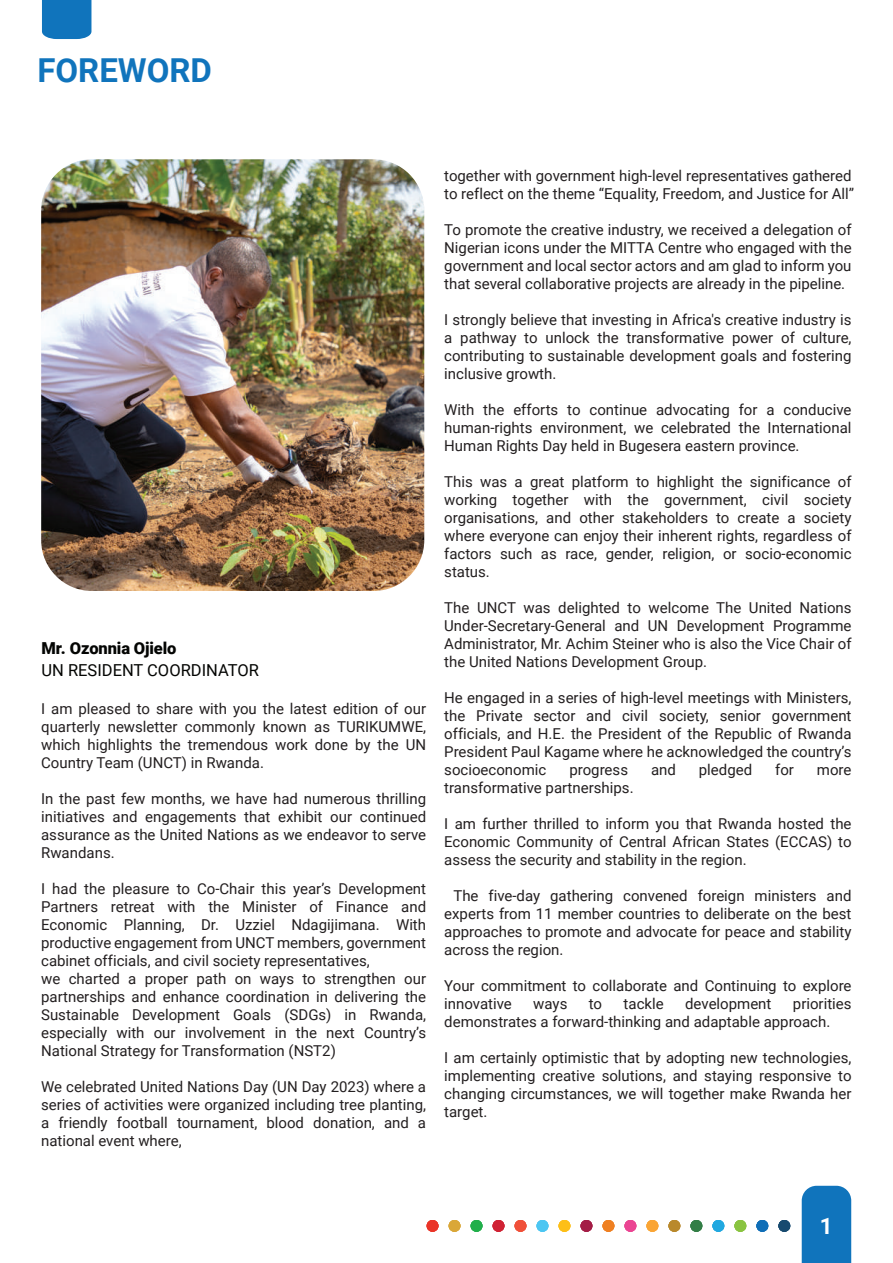
<style>
.page{position:relative;width:893px;height:1263px;background:#fff}
.page>*{position:absolute;margin:0;border:0;box-sizing:border-box;transform-origin:0 0}
.t1{font:700 33px "Roboto";color:#1074bc}
.t2{font:700 22.5px "Roboto";color:#fff}
.t3{font:16.5px "Roboto";color:#040503}
.t4{font:900 16.5px "Roboto";letter-spacing:-.01em;color:#040503}
.t5{font:15px/18px "Roboto";color:#231f20;text-align:justify}
</style>
<div class="page">
<img style="left:41px;top:159px;width:383px;height:432px">
<div style="left:42px;top:0;width:49px;height:39px;background:#1074bc"></div>
<div style="left:427px;top:1220px;width:11px;height:12px;background:#ea3428;border-radius:50%"></div>
<div style="left:471px;top:1220px;width:11px;height:12px;background:#21af4b;border-radius:50%"></div>
<div style="left:515px;top:1220px;width:11px;height:12px;background:#f05039;border-radius:50%"></div>
<div style="left:559px;top:1220px;width:11px;height:12px;background:#fdbf17;border-radius:50%"></div>
<div style="left:602px;top:1220px;width:12px;height:12px;background:#ef8022;border-radius:50%"></div>
<div style="left:646px;top:1220px;width:12px;height:12px;background:#faa535;border-radius:50%"></div>
<div style="left:690px;top:1220px;width:12px;height:12px;background:#327e46;border-radius:50%"></div>
<div style="left:449px;top:1220px;width:11px;height:12px;background:#daa738;border-radius:50%"></div>
<div style="left:493px;top:1220px;width:11px;height:12px;background:#d02234;border-radius:50%"></div>
<div style="left:537px;top:1220px;width:11px;height:12px;background:#4cc6f2;border-radius:50%"></div>
<div style="left:581px;top:1220px;width:11px;height:12px;background:#a41d46;border-radius:50%"></div>
<div style="left:624px;top:1220px;width:12px;height:12px;background:#eb4593;border-radius:50%"></div>
<div style="left:668px;top:1220px;width:12px;height:12px;background:#b9892c;border-radius:50%"></div>
<div style="left:712px;top:1220px;width:12px;height:12px;background:#21a8e0;border-radius:50%"></div>
<div style="left:756px;top:1220px;width:12px;height:12px;background:#0f6eb7;border-radius:50%"></div>
<div style="left:734px;top:1220px;width:12px;height:12px;background:#8ac441;border-radius:50%"></div>
<div style="left:778px;top:1220px;width:12px;height:12px;background:#174a6f;border-radius:50%"></div>
<div style="left:802px;top:1186px;width:49px;height:77px;background:#1074bc"></div>
<h1 class="t1" style="left:37px;top:47px;width:176px">FOREWORD</h1>
<p class="t4" style="left:42px;top:636px;width:136px">Mr. Ozonnia Ojielo</p>
<p class="t3" style="left:42px;top:658px;width:219px">UN RESIDENT COORDINATOR</p>
<p class="t5" style="left:41px;top:699px;width:386px">I am pleased to share with you the latest edition of our quarterly newsletter commonly known as TURIKUMWE, which highlights the tremendous work done by the UN Country Team (UNCT) in Rwanda.</p>
<p class="t5" style="left:41px;top:789px;width:386px">In the past few months, we have had numerous thrilling initiatives and engagements that exhibit our continued assurance as the United Nations as we endeavor to serve Rwandans.</p>
<p class="t5" style="left:41px;top:879px;width:386px;text-align:left">I had the pleasure to Co-Chair this year’s Development Partners retreat with the Minister of Finance and Economic Planning, Dr. Uzziel Ndagijimana. With productive engagement from UNCT members, government cabinet officials, and civil society representatives,<br>we charted a proper path on ways to strengthen our partnerships and enhance coordination in delivering the Sustainable Development Goals (SDGs) in Rwanda, especially with our involvement in the next Country’s National Strategy for Transformation (NST2)</p>
<p class="t5" style="left:41px;top:1077px;width:386px">We celebrated United Nations Day (UN Day 2023) where a series of activities were organized including tree planting, a friendly football tournament, blood donation, and a national event where,</p>
<p class="t5" style="left:444px;top:166px;width:411px">together with government high-level representatives gathered to reflect on the theme “Equality, Freedom, and Justice for All”</p>
<p class="t5" style="left:444px;top:220px;width:409px">To promote the creative industry, we received a delegation of Nigerian icons under the MITTA Centre who engaged with the government and local sector actors and am glad to inform you that several collaborative projects are already in the pipeline.</p>
<p class="t5" style="left:444px;top:310px;width:409px">I strongly believe that investing in Africa's creative industry is a pathway to unlock the transformative power of culture, contributing to sustainable development goals and fostering inclusive growth.</p>
<p class="t5" style="left:444px;top:400px;width:409px">With the efforts to continue advocating for a conducive human-rights environment, we celebrated the International Human Rights Day held in Bugesera eastern province.</p>
<p class="t5" style="left:444px;top:472px;width:409px">This was a great platform to highlight the significance of working together with the government, civil society organisations, and other stakeholders to create a society where everyone can enjoy their inherent rights, regardless of factors such as race, gender, religion, or socio-economic status.</p>
<p class="t5" style="left:444px;top:598px;width:409px">The UNCT was delighted to welcome The United Nations Under-Secretary-General and UN Development Programme Administrator, Mr. Achim Steiner who is also the Vice Chair of the United Nations Development Group.</p>
<p class="t5" style="left:444px;top:688px;width:409px">He engaged in a series of high-level meetings with Ministers, the Private sector and civil society, senior government officials, and H.E. the President of the Republic of Rwanda President Paul Kagame where he acknowledged the country’s socioeconomic</p>
<p class="t5" style="left:569px;top:760px;width:60px">progress</p>
<p class="t5" style="left:651px;top:760px;width:26px">and</p>
<p class="t5" style="left:699px;top:760px;width:55px">pledged</p>
<p class="t5" style="left:775px;top:760px;width:20px">for</p>
<p class="t5" style="left:817px;top:760px;width:36px">more</p>
<p class="t5" style="left:444px;top:778px;width:191px">transformative partnerships.</p>
<p class="t5" style="left:444px;top:814px;width:409px">I am further thrilled to inform you that Rwanda hosted the Economic Community of Central African States (ECCAS) to assess the security and stability in the region.</p>
<p class="t5" style="left:444px;top:886px;width:409px;text-indent:9px">The five-day gathering convened foreign ministers and experts from 11 member countries to deliberate on the best approaches to promote and advocate for peace and stability across the region.</p>
<p class="t5" style="left:444px;top:976px;width:409px">Your commitment to collaborate and Continuing to explore innovative</p>
<p class="t5" style="left:533px;top:994px;width:36px">ways</p>
<p class="t5" style="left:589px;top:994px;width:15px">to</p>
<p class="t5" style="left:624px;top:994px;width:42px">tackle</p>
<p class="t5" style="left:685px;top:994px;width:88px">development</p>
<p class="t5" style="left:444px;top:994px;width:409px;text-indent:349px">priorities demonstrates a forward-thinking and adaptable approach.</p>
<p class="t5" style="left:444px;top:1048px;width:409px">I am certainly optimistic that by adopting new technologies, implementing creative solutions, and staying responsive to changing circumstances, we will together make Rwanda her target.</p>
<h2 class="t2" style="left:820px;top:1210px;width:14px">1</h2>
</div>
